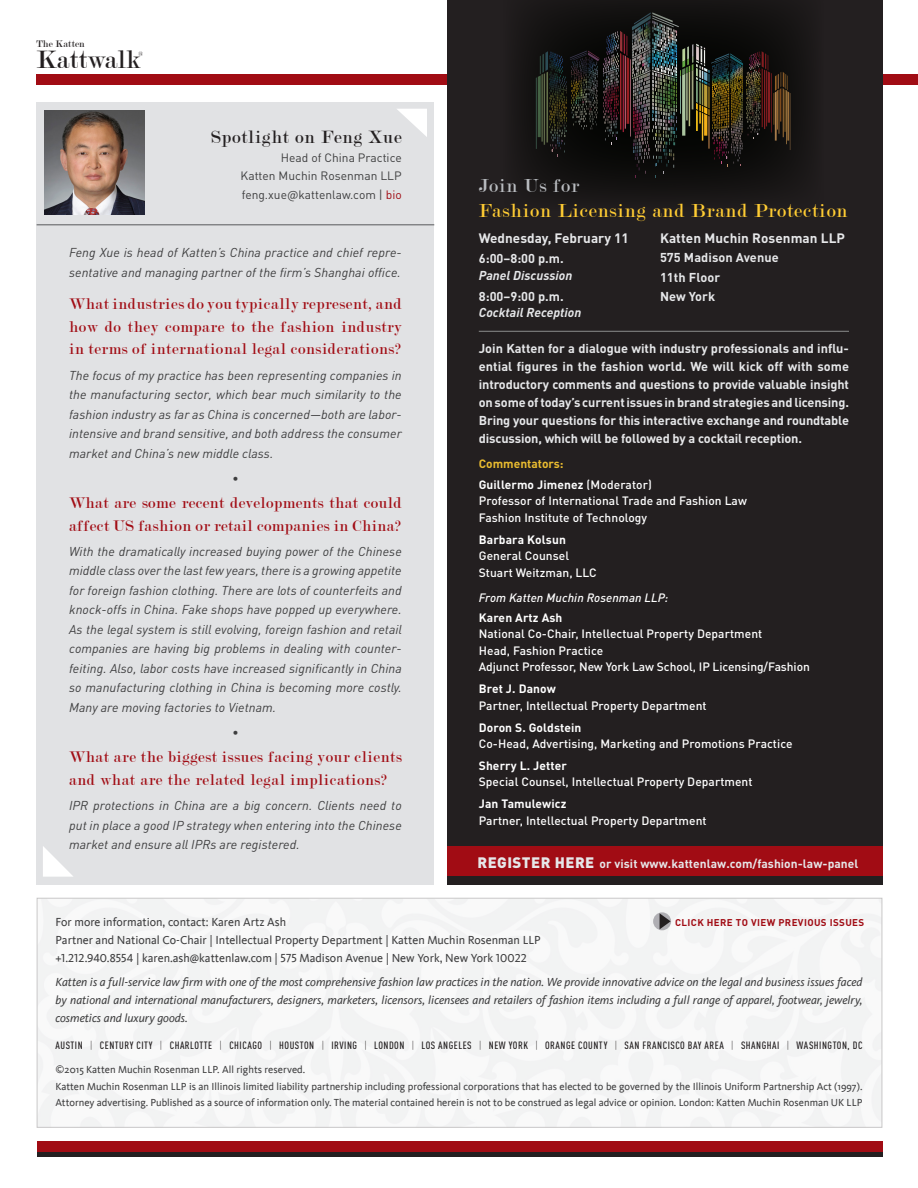
<style>
.page{position:relative;width:918px;height:1188px;background:#fff}
.page>*{position:absolute;margin:0;border:0;box-sizing:border-box;transform-origin:0 0}
.t1{font:27px "Modern";letter-spacing:.02em;color:#231f20}
.Callout{font:20.25px/24.8px "Modern";letter-spacing:.045em;color:#fc3}
.t2{font:19.2px "Modern";letter-spacing:.045em;color:#231f20}
.t3{font:16.5px/22.5px "Modern";letter-spacing:.04em;color:#a10c14}
.t4{font:700 13.5px "DINOT";letter-spacing:.005em;color:#e6e7e9}
.t5{font:italic 12.75px/19.5px "DINOT";letter-spacing:.005em;color:#3e3e3f;text-align:justify}
.t6{font:700 12.75px/18px "DINOT";letter-spacing:-.01em;color:#e6e7e9;text-align:justify}
.t7{font:italic 700 12.75px/16.5px "DINOT";color:#e6e7e9}
.t8{font:500 12px/16.5px "DINOT";letter-spacing:.005em;color:#fff}
.t9{font:italic 12px/18px "Kievit";color:#3e3e3f;text-align:justify}
.t10{font:12px "Kievit";color:#3e3e3f}
.t11{font:12px/18.8px "DINOT";color:#3e3e3f;text-align:justify}
.t12{font:700 12px "DINOT";letter-spacing:.005em;color:#e6e7e9}
.t13{font:italic 500 12px "DINOT";letter-spacing:.005em;color:#fff}
.t14{font:700 12px "DINOT";color:#eabc30}
.t15{font:10.5px/16.5px "Kievit";color:#3e3e3f}
.t16{font:500 condensed 10.5px "DINOT";letter-spacing:.05em;color:#231f20}
.t17{font:10.2px "Modern";letter-spacing:.02em;color:#231f20}
.t18{font:700 9.75px "DINOT";letter-spacing:.04em;color:#a10c14}
.s1{color:#a10c14}
.s2{color:#b9bcc0}
.s3{font-style:normal}
.s4{font-weight:700}
.s5{font-weight:900;font-size:15px}
.s6{font-family:"Kievit Book SC"}
.s7{font-weight:300}
</style>
<div class="page">
<div style="left:36px;top:74px;width:882px;height:11px;background:#a10c14"></div>
<svg style="left:653px;top:912px;width:18px;height:18px"></svg>
<svg style="left:660px;top:913px;width:11px;height:16px"></svg>
<div style="left:447px;top:0;width:435px;height:884px;background:#231f20"></div>
<div style="left:503px;top:0;width:320px;height:210px;background:#1a1717"></div>
<hr style="left:536px;top:77px;width:1px;height:72px;background:#528d73">
<hr style="left:790px;top:93px;width:1px;height:57px;background:#edac64">
<img style="left:538px;top:12px;width:251px;height:166px">
<div style="left:36px;top:102px;width:398px;height:782px;background:#e1e2e4"></div>
<svg style="left:397px;top:109px;width:30px;height:28px"></svg>
<img style="left:44px;top:110px;width:101px;height:105px">
<hr style="left:37px;top:225px;width:397px;height:1px;background:#57585a">
<div style="left:37px;top:1152px;width:845px;height:5px;background:#231f20"></div>
<svg style="left:43px;top:846px;width:30px;height:31px"></svg>
<div style="left:447px;top:846px;width:435px;height:30px;background:#a10c14"></div>
<hr style="left:479px;top:331px;width:370px;height:1px;background:#808080">
<div style="left:37px;top:1141px;width:845px;height:11px;background:#a10c14"></div>
<svg style="left:138px;top:51px;width:5px;height:5px"></svg>
<p class="t17" style="left:36px;top:39px;width:50px">The Katten</p>
<p class="t1" style="left:36px;top:46px;width:105px">Kattwalk</p>
<p class="t2" style="left:211px;top:127px;width:192px">Spotlight on Feng Xue</p>
<p class="t11" style="left:241px;top:147px;width:163px;text-indent:40px">Head of China Practice Katten Muchin Rosenman LLP feng.xue@kattenlaw.com | <span class="s1">bio</span></p>
<p class="t5" style="left:69px;top:242px;width:334px">Feng Xue is head of Katten’s China practice and chief repre&shy;sentative and managing partner of the firm’s Shanghai office.</p>
<p class="t3" style="left:69px;top:293px;width:334px;text-align:justify">What industries do you typically represent, and how do they compare to the fashion industry in terms of international legal considerations?</p>
<p class="t5" style="left:69px;top:365px;width:334px">The focus of my practice has been representing companies in the manufacturing sector, which bear much similarity to the fashion industry as far as China is concerned—both are labor&shy;intensive and brand sensitive, and both address the consumer market and China’s new middle class.</p>
<p class="t5" style="left:232px;top:468px;width:8px">•</p>
<p class="t3" style="left:69px;top:492px;width:334px">What are some recent developments that could affect US fashion or retail companies in China?</p>
<p class="t5" style="left:69px;top:541px;width:334px">With the dramatically increased buying power of the Chinese middle class over the last few years, there is a growing appetite for foreign fashion clothing. There are lots of counterfeits and knock-offs in China. Fake shops have popped up everywhere.<br>As the legal system is still evolving, foreign fashion and retail companies are having big problems in dealing with counter&shy;feiting. Also, labor costs have increased significantly in China so manufacturing clothing in China is becoming more costly.<br>Many are moving factories to Vietnam.</p>
<p class="t5" style="left:232px;top:722px;width:8px">•</p>
<p class="t3" style="left:69px;top:746px;width:334px">What are the biggest issues facing your clients and what are the related legal implications?</p>
<p class="t5" style="left:69px;top:795px;width:334px">IPR protections in China are a big concern. Clients need to put in place a good IP strategy when entering into the Chinese market and ensure all IPRs are registered.</p>
<p class="Callout" style="left:479px;top:174px;width:370px"><span class="s2">Join Us for<br></span>Fashion Licensing and Brand Protection</p>
<p class="t4" style="left:479px;top:228px;width:152px">Wednesday, February 11</p>
<p class="t7" style="left:479px;top:250px;width:95px"><span class="s3">6:00–8:00 p.m.<br></span>Panel Discussion</p>
<p class="t7" style="left:479px;top:287px;width:104px"><span class="s3">8:00–9:00 p.m.<br></span>Cocktail Reception</p>
<p class="t4" style="left:660px;top:228px;width:186px">Katten Muchin Rosenman LLP</p>
<p class="t6" style="left:660px;top:247px;width:120px;line-height:19.5px;text-align:left">575 Madison Avenue<br>11th Floor<br>New York</p>
<p class="t6" style="left:479px;top:339px;width:372px">Join Katten for a dialogue with industry professionals and influ&shy;ential figures in the fashion world. We will kick off with some introductory comments and questions to provide valuable insight on some of today’s current issues in brand strategies and licensing.<br>Bring your questions for this interactive exchange and roundtable discussion, which will be followed by a cocktail reception.</p>
<p class="t14" style="left:479px;top:456px;width:86px">Commentators:</p>
<p class="t8" style="left:479px;top:476px;width:270px"><span class="s4">Guillermo Jimenez</span> (Moderator)<br>Professor of International Trade and Fashion Law<br>Fashion Institute of Technology</p>
<p class="t8" style="left:479px;top:531px;width:119px"><span class="s4">Barbara Kolsun<br></span>General Counsel<br>Stuart Weitzman, LLC</p>
<p class="t13" style="left:479px;top:589px;width:191px">From Katten Muchin Rosenman LLP:</p>
<p class="t8" style="left:479px;top:609px;width:333px"><span class="s4">Karen Artz Ash<br></span>National Co-Chair, Intellectual Property Department<br>Head, Fashion Practice<br>Adjunct Professor, New York Law School, IP Licensing/Fashion</p>
<p class="t8" style="left:479px;top:680px;width:229px"><span class="s4">Bret J. Danow<br></span>Partner, Intellectual Property Department</p>
<p class="t8" style="left:479px;top:718px;width:315px"><span class="s4">Doron S. Goldstein<br></span>Co-Head, Advertising, Marketing and Promotions Practice</p>
<p class="t8" style="left:479px;top:757px;width:275px"><span class="s4">Sherry L. Jetter<br></span>Special Counsel, Intellectual Property Department</p>
<p class="t8" style="left:479px;top:795px;width:229px"><span class="s4">Jan Tamulewicz<br></span>Partner, Intellectual Property Department</p>
<p class="t12" style="left:477px;top:855px;width:382px"><span class="s5">REGISTER HERE</span> or visit www.kattenlaw.com/fashion-law-panel</p>
<p class="t10" style="left:56px;top:916px;width:232px">For more information, contact: Karen Artz Ash</p>
<p class="t10" style="left:56px;top:934px;width:487px">Partner and National Co-Chair | Intellectual Property Department | Katten Muchin Rosenman LLP</p>
<p class="t10" style="left:56px;top:952px;width:473px"><span class="s6">+1.212.940.8554</span> | karen.ash@kattenlaw.com | <span class="s6">575</span> Madison Avenue | New York, New York <span class="s6">10022</span></p>
<p class="t9" style="left:56px;top:973px;width:809px">Katten is a full-service law firm with one of the most comprehensive fashion law practices in the nation. We provide innovative advice on the legal and business issues faced by national and international manufacturers, designers, marketers, licensors, licensees and retailers of fashion items including a full range of apparel, footwear, jewelry, cosmetics and luxury goods.</p>
<p class="t18" style="left:675px;top:915px;width:191px">CLICK HERE TO VIEW PREVIOUS ISSUES</p>
<p class="t16" style="left:56px;top:1039px;width:808px">AUSTIN <span class="s7">|</span> CENTURY CITY <span class="s7">|</span> CHARLOTTE <span class="s7">|</span> CHICAGO <span class="s7">|</span> HOUSTON <span class="s7">|</span> IRVING <span class="s7">|</span> LONDON <span class="s7">|</span> LOS ANGELES <span class="s7">|</span> NEW YORK <span class="s7">|</span> ORANGE COUNTY <span class="s7">|</span> SAN FRANCISCO BAY AREA <span class="s7">|</span> SHANGHAI <span class="s7">|</span> WASHINGTON, DC</p>
<p class="t15" style="left:56px;top:1061px;width:251px">©2015 Katten Muchin Rosenman LLP. All rights reserved.</p>
<p class="t15" style="left:56px;top:1078px;width:809px">Katten Muchin Rosenman LLP is an Illinois limited liability partnership including professional corporations that has elected to be governed by the Illinois Uniform Partnership Act (1997).<br>Attorney advertising. Published as a source of information only. The material contained herein is not to be construed as legal advice or opinion. London: Katten Muchin Rosenman UK LLP</p>
</div>
